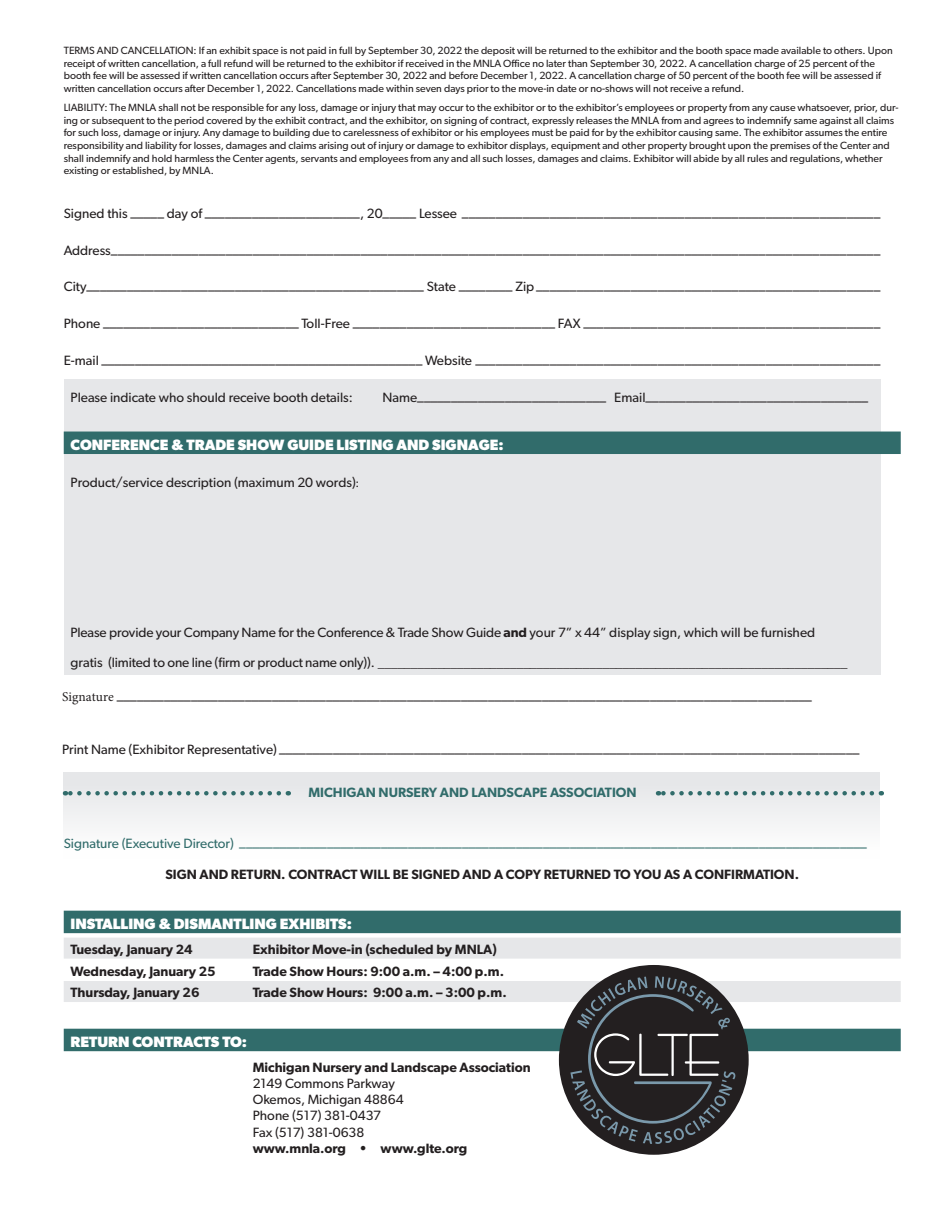
<style>
.page{position:relative;width:945px;height:1215px;background:#fff}
.page>*{position:absolute;margin:0;border:0;box-sizing:border-box;transform-origin:0 0}
.t1{font:700 15px "Gibson";color:#fff}
.t2{font:13.5px/16.2px "Gibson";color:#231f20}
.t3{font:600 13.5px "Gibson";color:#231f20}
.t4{font:13.5px "Gibson";color:#316c6b}
.t5{font:13.5px "Minion Pro";color:#231f20}
.t6{font:600 13.5px "Gibson";color:#316c6b}
.t7{font:10.5px/12.6px "Gibson";color:#231f20}
.s1{font-family:"Minion Pro"}
.s2{font-weight:600}
.s3{font-family:"Gibson"}
</style>
<div class="page">
<div style="left:64px;top:379px;width:816px;height:296px;background:#e6e7e9"></div>
<div style="left:64px;top:773px;width:816px;height:86px;background:#f2f2f3"></div>
<div style="left:64px;top:432px;width:837px;height:22px;background:#316c6b"></div>
<div style="left:64px;top:911px;width:837px;height:22px;background:#316c6b"></div>
<div style="left:64px;top:938px;width:837px;height:21px;background:#e6e7e9"></div>
<div style="left:64px;top:981px;width:837px;height:21px;background:#e6e7e9"></div>
<div style="left:64px;top:1029px;width:837px;height:22px;background:#316c6b"></div>
<svg style="left:65px;top:791px;width:214px;height:5px"></svg>
<svg style="left:658px;top:791px;width:214px;height:5px"></svg>
<div style="left:559px;top:965px;width:190px;height:190px;background:#231f20;border-radius:50%"></div>
<svg style="left:570px;top:976px;width:166px;height:168px"></svg>
<p class="t7" style="left:64px;top:44px;width:830px">TERMS AND CANCELLATION: If an exhibit space is not paid in full by September 30, 2022 the deposit will be returned to the exhibitor and the booth space made available to others. Upon receipt of written cancellation, a full refund will be returned to the exhibitor if received in the MNLA Office no later than September 30, 2022. A cancellation charge of 25 percent of the booth fee will be assessed if written cancellation occurs after September 30, 2022 and before December 1, 2022. A cancellation charge of 50 percent of the booth fee will be assessed if written cancellation occurs after December 1, 2022. Cancellations made within seven days prior to the move-in date or no-shows will not receive a refund.</p>
<p class="t7" style="left:64px;top:101px;width:836px">LIABILITY: The MNLA shall not be responsible for any loss, damage or injury that may occur to the exhibitor or to the exhibitor’s employees or property from any cause whatsoever, prior, dur&shy;ing or subsequent to the period covered by the exhibit contract, and the exhibitor, on signing of contract, expressly releases the MNLA from and agrees to indemnify same against all claims for such loss, damage or injury. Any damage to building due to carelessness of exhibitor or his employees must be paid for by the exhibitor causing same. The exhibitor assumes the entire responsibility and liability for losses, damages and claims arising out of injury or damage to exhibitor displays, equipment and other property brought upon the premises of the Center and shall indemnify and hold harmless the Center agents, servants and employees from any and all such losses, damages and claims. Exhibitor will abide by all rules and regulations, whether existing or established, by MNLA.</p>
<p class="t2" style="left:64px;top:205px;width:818px">Signed this _____ day of _______________________, 20_____ Lessee ______________________________________________________________</p>
<p class="t2" style="left:64px;top:242px;width:818px">Address __________________________________________________________________________________________________________________</p>
<p class="t2" style="left:64px;top:278px;width:818px">City__________________________________________________ State ________ Zip ___________________________________________________</p>
<p class="t2" style="left:64px;top:315px;width:818px">Phone _____________________________ Toll-Free ______________________________ FAX ____________________________________________</p>
<p class="t2" style="left:64px;top:352px;width:818px">E-mail ________________________________________________ Website ____________________________________________________________</p>
<p class="t2" style="left:70px;top:389px;width:284px">Please indicate who should receive booth details:</p>
<p class="t2" style="left:382px;top:389px;width:487px">Name____________________________ Email_________________________________</p>
<h1 class="t1" style="left:70px;top:436px;width:440px">CONFERENCE &amp; TRADE SHOW GUIDE LISTING AND SIGNAGE:</h1>
<p class="t2" style="left:70px;top:474px;width:290px">Product/service description (maximum 20 words)<span class="s1">:</span></p>
<p class="t2" style="left:70px;top:624px;width:746px">Please provide your Company Name for the Conference &amp; Trade Show Guide <span class="s2">and</span> your 7” x 44” display sign, which will be furnished</p>
<p class="t5" style="left:70px;top:653px;width:779px"><span class="s3">gratis (limited to one line (firm or product name only)).</span> _______________________________________________________________________</p>
<p class="t2" style="left:62px;top:688px;width:751px"><span class="s1">Signature</span> _______________________________________________________________________________________________________</p>
<p class="t2" style="left:62px;top:741px;width:799px">Print Name (Exhibitor Representative) ______________________________________________________________________________________</p>
<p class="t6" style="left:308px;top:784px;width:330px">MICHIGAN NURSERY AND LANDSCAPE ASSOCIATION</p>
<p class="t4" style="left:64px;top:836px;width:805px">Signature (Executive Director) _____________________________________________________________________________________________</p>
<p class="t3" style="left:165px;top:866px;width:635px">SIGN AND RETURN. CONTRACT WILL BE SIGNED AND A COPY RETURNED TO YOU AS A CONFIRMATION.</p>
<h1 class="t1" style="left:70px;top:915px;width:288px">INSTALLING &amp; DISMANTLING EXHIBITS:</h1>
<p class="t3" style="left:70px;top:941px;width:124px">Tuesday, January 24</p>
<p class="t3" style="left:253px;top:941px;width:246px">Exhibitor Move-in (scheduled by MNLA)</p>
<p class="t3" style="left:70px;top:963px;width:147px">Wednesday, January 25</p>
<p class="t3" style="left:253px;top:963px;width:253px">Trade Show Hours: 9:00 a.m. – 4:00 p.m.</p>
<p class="t3" style="left:70px;top:984px;width:131px">Thursday, January 26</p>
<p class="t3" style="left:253px;top:984px;width:255px">Trade Show Hours: 9:00 a.m. – 3:00 p.m.</p>
<h1 class="t1" style="left:70px;top:1033px;width:183px">RETURN CONTRACTS TO:</h1>
<p class="t3" style="left:253px;top:1059px;width:279px">Michigan Nursery and Landscape Association</p>
<p class="t2" style="left:253px;top:1075px;width:152px">2149 Commons Parkway<br>Okemos, Michigan 48864<br>Phone (517) 381-0437<br>Fax (517) 381-0638</p>
<p class="t3" style="left:253px;top:1140px;width:216px">www.mnla.org • www.glte.org</p>
</div>
